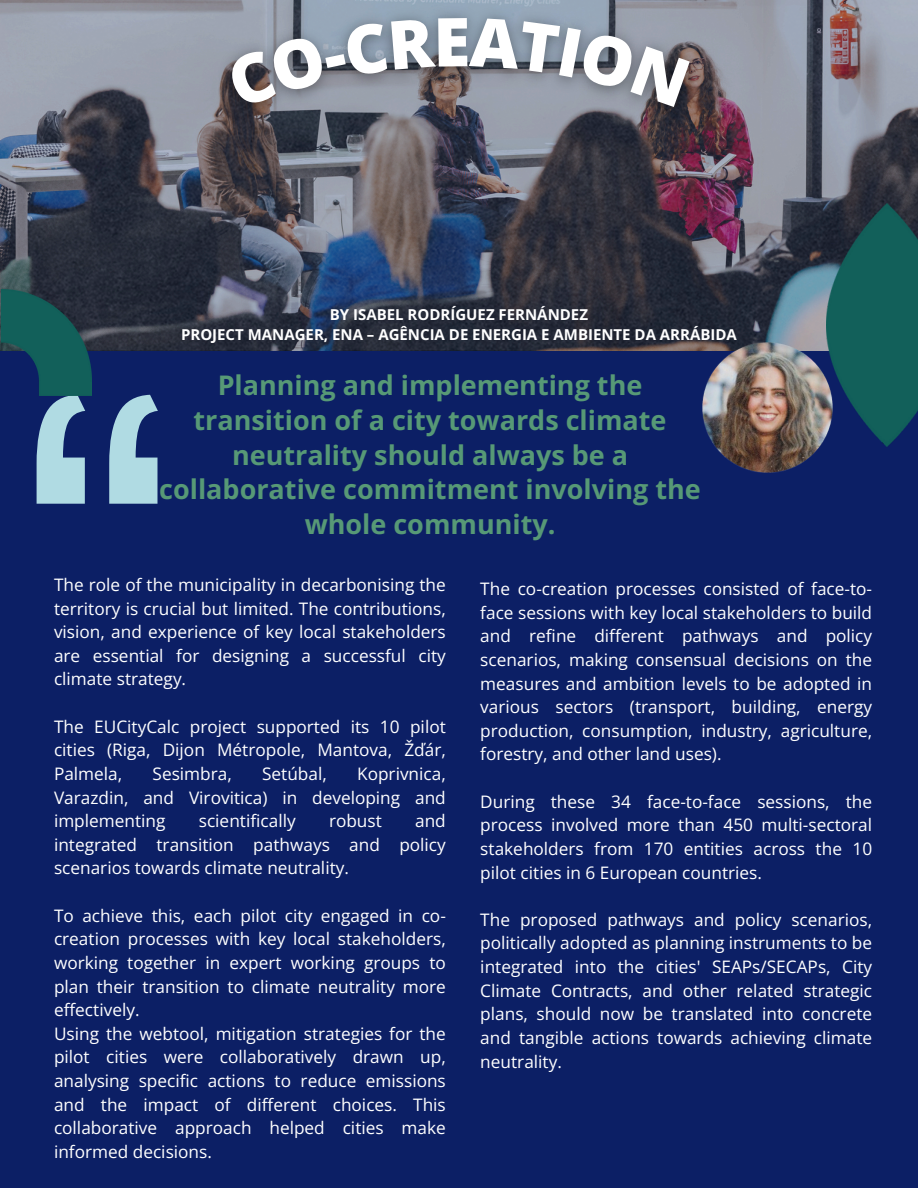
<style>
.page{position:relative;width:918px;height:1188px;background:#0c1f65}
.page>*{position:absolute;margin:0;border:0;box-sizing:border-box;transform-origin:0 0}
.t1{font:412.65px "Oswald";color:#b0dbe3}
.t2{font:700 27px/34.8px "Open Sans";color:#579976;text-align:center}
.t3{font:17.25px/23.7px "Open Sans";color:#fff;text-align:justify}
.t4{font:700 15px/20.2px "Open Sans";color:#fff;text-align:center}
</style>
<div class="page">
<img style="left:0;top:0;width:918px;height:351px">
<img style="left:703px;top:342px;width:123px;height:130px">
<img style="left:1px;top:290px;width:90px;height:106px">
<img style="left:826px;top:203px;width:92px;height:243px">
<img style="left:198px;top:0;width:521px;height:139px">
<svg style="left:225px;top:17px;width:465px;height:91px"></svg>
<p class="t4" style="left:181px;top:304px;width:557px">BY ISABEL RODRÍGUEZ FERNÁNDEZ<br>PROJECT MANAGER, ENA – AGÊNCIA DE ENERGIA E AMBIENTE DA ARRÁBIDA</p>
<h2 class="t2" style="left:159px;top:367px;width:543px">Planning and implementing the transition of a city towards climate neutrality should always be a collaborative commitment involving the whole community.</h2>
<p class="t1" style="left:24px;top:250px;width:160px">“</p>
<p class="t3" style="left:54px;top:572px;width:393px">The role of the municipality in decarbonising the territory is crucial but limited. The contributions, vision, and experience of key local stakeholders are essential for designing a successful city climate strategy.</p>
<p class="t3" style="left:54px;top:714px;width:393px">The EUCityCalc project supported its 10 pilot cities (Riga, Dijon Métropole, Mantova, Žďár, Palmela,</p>
<p class="t3" style="left:153px;top:761px;width:81px">Sesimbra,</p>
<p class="t3" style="left:262px;top:761px;width:66px">Setúbal,</p>
<p class="t3" style="left:54px;top:761px;width:393px;text-indent:303px">Koprivnica, Varazdin, and Virovitica) in developing and implementing</p>
<p class="t3" style="left:199px;top:809px;width:98px">scientifically</p>
<p class="t3" style="left:329px;top:809px;width:54px">robust</p>
<p class="t3" style="left:54px;top:809px;width:393px;text-indent:361px">and integrated transition pathways and policy scenarios towards climate neutrality.</p>
<p class="t3" style="left:54px;top:903px;width:393px;text-align:left">To achieve this, each pilot city engaged in co&shy;creation processes with key local stakeholders, working together in expert working groups to plan their transition to climate neutrality more effectively.<br>Using the webtool, mitigation strategies for the pilot cities were collaboratively drawn up, analysing specific actions to reduce emissions and the impact of different choices. This collaborative approach helped cities make informed decisions.</p>
<p class="t3" style="left:480px;top:577px;width:393px">The co-creation processes consisted of face-to&shy;face sessions with key local stakeholders to build and refine different pathways and policy scenarios, making consensual decisions on the measures and ambition levels to be adopted in various sectors (transport, building, energy production, consumption, industry, agriculture, forestry, and other land uses).</p>
<p class="t3" style="left:480px;top:789px;width:393px">During these 34 face-to-face sessions, the process involved more than 450 multi-sectoral stakeholders from 170 entities across the 10 pilot cities in 6 European countries.</p>
<p class="t3" style="left:480px;top:907px;width:393px">The proposed pathways and policy scenarios, politically adopted as planning instruments to be integrated into the cities' SEAPs/SECAPs, City Climate Contracts, and other related strategic plans, should now be translated into concrete and tangible actions towards achieving climate neutrality.</p>
</div>
